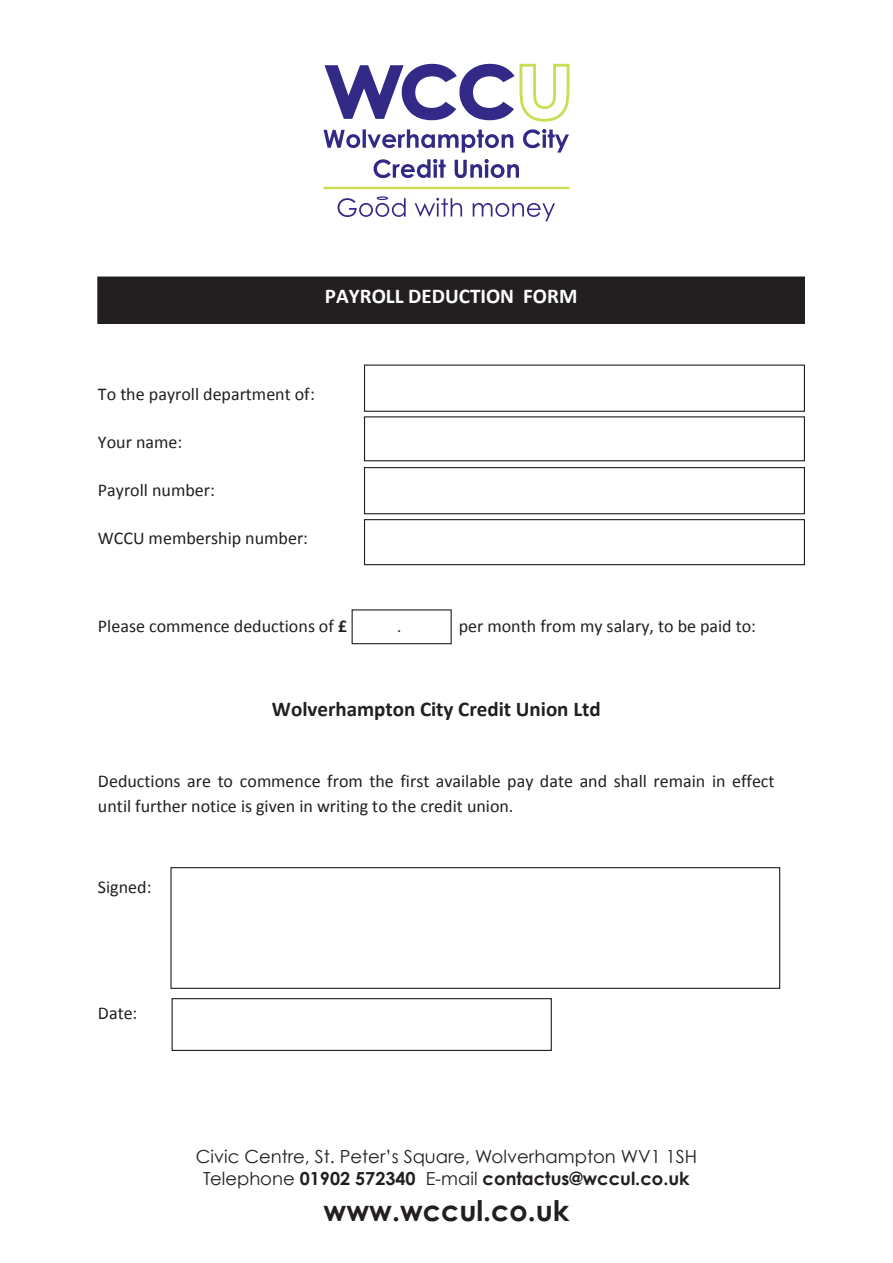
<style>
.page{position:relative;width:893px;height:1263px;background:#fff}
.page>*{position:absolute;margin:0;border:0;box-sizing:border-box;transform-origin:0 0}
.t1{font:700 28.5px "Century Gothic";color:#231f20}
.t2{font:700 21px "Calibri";color:#231f20}
.t3{font:700 21px "Calibri";color:#fff}
.t4{font:18px/25.5px "Calibri";color:#231f20}
.t5{font:18px/21.6px "Century Gothic";color:#231f20;text-align:center}
.t6{font:16.5px "Calibri";color:#231f20}
.s1{font-weight:700}
</style>
<div class="page">
<div style="left:352px;top:609px;width:100px;height:35px;border:1px solid #231f20"></div>
<div style="left:364px;top:365px;width:441px;height:47px;border:1px solid #231f20"></div>
<div style="left:364px;top:416px;width:441px;height:45px;border:1px solid #231f20"></div>
<div style="left:364px;top:467px;width:441px;height:47px;border:1px solid #231f20"></div>
<div style="left:364px;top:519px;width:441px;height:46px;border:1px solid #231f20"></div>
<div style="left:170px;top:867px;width:610px;height:122px;border:1px solid #231f20"></div>
<div style="left:172px;top:998px;width:380px;height:53px;border:1px solid #231f20"></div>
<div style="left:98px;top:277px;width:706px;height:46px;background:#231f20"></div>
<div style="left:97px;top:276px;width:708px;height:48px;border:1px solid #231f20"></div>
<svg style="left:324px;top:64px;width:245px;height:58px"></svg>
<svg style="left:324px;top:129px;width:245px;height:24px"></svg>
<svg style="left:374px;top:159px;width:145px;height:19px"></svg>
<svg style="left:338px;top:198px;width:217px;height:23px"></svg>
<hr style="left:323px;top:187px;width:246px;height:2px;background:#cddd53">
<div style="left:377px;top:196px;width:11px;height:4px;border:1px solid #332986;border-radius:50%"></div>
<p class="t3" style="left:325px;top:283px;width:254px">PAYROLL DEDUCTION FORM</p>
<p class="t4" style="left:98px;top:381px;width:218px">To the payroll department of:</p>
<p class="t4" style="left:98px;top:429px;width:86px">Your name:</p>
<p class="t4" style="left:98px;top:477px;width:119px">Payroll number:</p>
<p class="t4" style="left:98px;top:525px;width:212px">WCCU membership number:</p>
<p class="t4" style="left:98px;top:614px;width:251px">Please commence deductions of <span class="s1">£</span></p>
<p class="t4" style="left:459px;top:614px;width:299px">per month from my salary, to be paid to:</p>
<p class="t6" style="left:397px;top:616px;width:6px">.</p>
<p class="t2" style="left:272px;top:695px;width:330px">Wolverhampton City Credit Union Ltd</p>
<p class="t4" style="left:98px;top:768px;width:678px">Deductions are to commence from the first available pay date and shall remain in effect until further notice is given in writing to the credit union.</p>
<p class="t4" style="left:98px;top:874px;width:55px">Signed:</p>
<p class="t4" style="left:98px;top:1000px;width:41px">Date:</p>
<p class="t5" style="left:196px;top:1146px;width:503px">Civic Centre, St. Peter’s Square, Wolverhampton WV1 1SH<br>Telephone <span class="s1">01902 572340</span> E-mail <span class="s1">contactus@wccul.co.uk</span></p>
<h1 class="t1" style="left:324px;top:1192px;width:247px">www.wccul.co.uk</h1>
</div>
